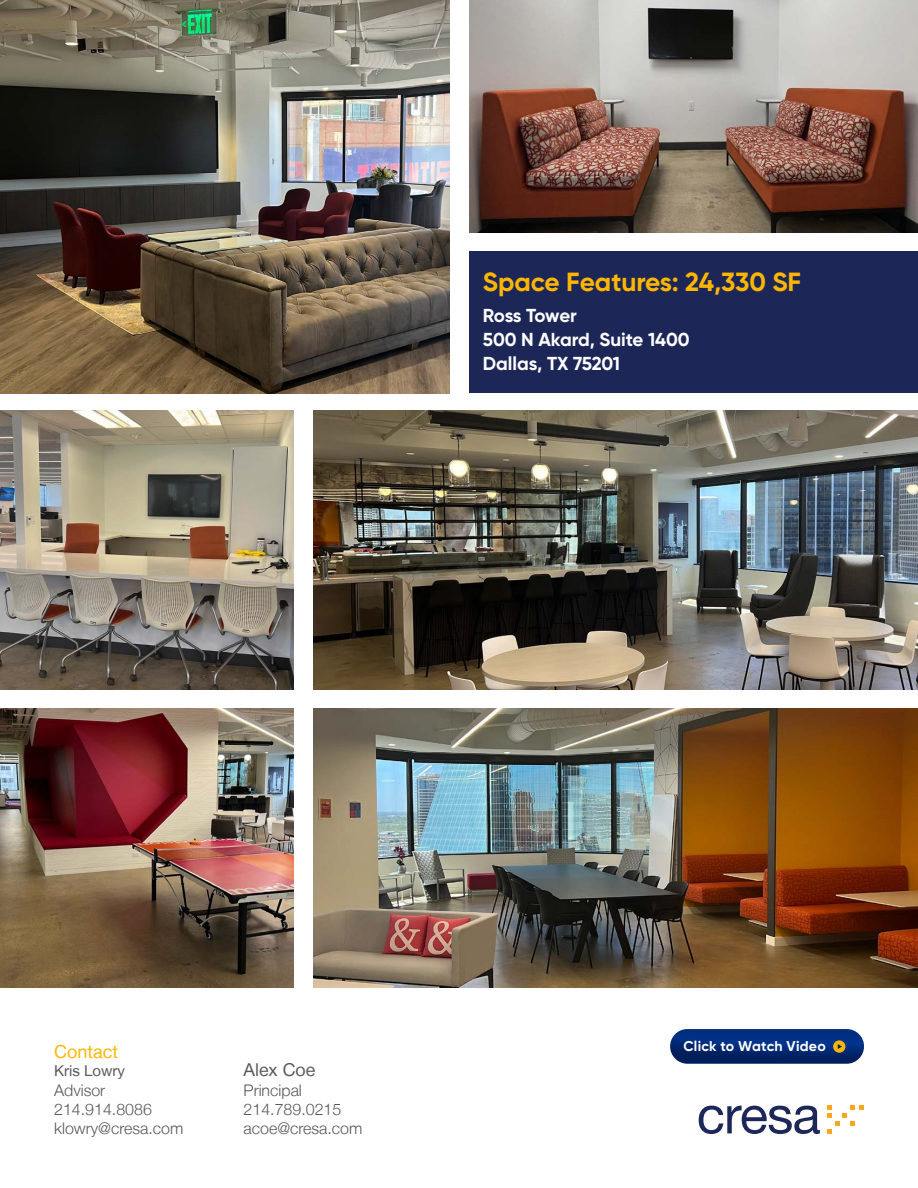
<style>
.page{position:relative;width:918px;height:1188px;background:#fff}
.page>*{position:absolute;margin:0;border:0;box-sizing:border-box;transform-origin:0 0}
.t1{font:700 26.25px "Gilroy";color:#ffb600}
.t2{font:700 18.75px/24px "Gilroy";letter-spacing:-.005em;color:#fff}
.t3{font:18px "Helvetica Neue LT";color:#ffb600}
.t4{font:17.7px "Helvetica Neue LT";color:#595959}
.t5{font:300 16.05px/19.2px "Helvetica Neue LT";color:#595959}
.t6{font:15px "Helvetica Neue LT";color:#595959}
.t7{font:700 14.25px "Gilroy";letter-spacing:.015em;color:#fff}
</style>
<div class="page">
<img style="left:0;top:0;width:450px;height:393px">
<img style="left:469px;top:0;width:449px;height:233px">
<img style="left:313px;top:708px;width:605px;height:279px">
<div style="left:469px;top:252px;width:449px;height:141px;background:#1d2757"></div>
<svg style="left:699px;top:1106px;width:121px;height:28px"></svg>
<svg style="left:828px;top:1105px;width:36px;height:29px"></svg>
<img style="left:313px;top:411px;width:605px;height:279px">
<img style="left:1px;top:411px;width:292px;height:279px">
<img style="left:1px;top:708px;width:292px;height:279px">
<div style="left:670px;top:1029px;width:194px;height:35px;background:#435985;border-radius:17px"></div>
<svg style="left:670px;top:1029px;width:194px;height:34px;background:#0d3478"></svg>
<h1 class="t1" style="left:483px;top:266px;width:320px">Space Features: 24,330 SF</h1>
<p class="t2" style="left:483px;top:303px;width:208px">Ross Tower<br>500 N Akard, Suite 1400<br>Dallas, TX 75201</p>
<p class="t3" style="left:54px;top:1041px;width:66px">Contact</p>
<p class="t6" style="left:54px;top:1062px;width:72px">Kris Lowry</p>
<p class="t5" style="left:54px;top:1080px;width:131px">Advisor<br>214.914.8086 klowry@cresa.com</p>
<p class="t4" style="left:244px;top:1060px;width:73px">Alex Coe</p>
<p class="t5" style="left:244px;top:1080px;width:120px">Principal<br>214.789.0215 acoe@cresa.com</p>
<p class="t7" style="left:684px;top:1037px;width:144px">Click to Watch Video</p>
</div>
